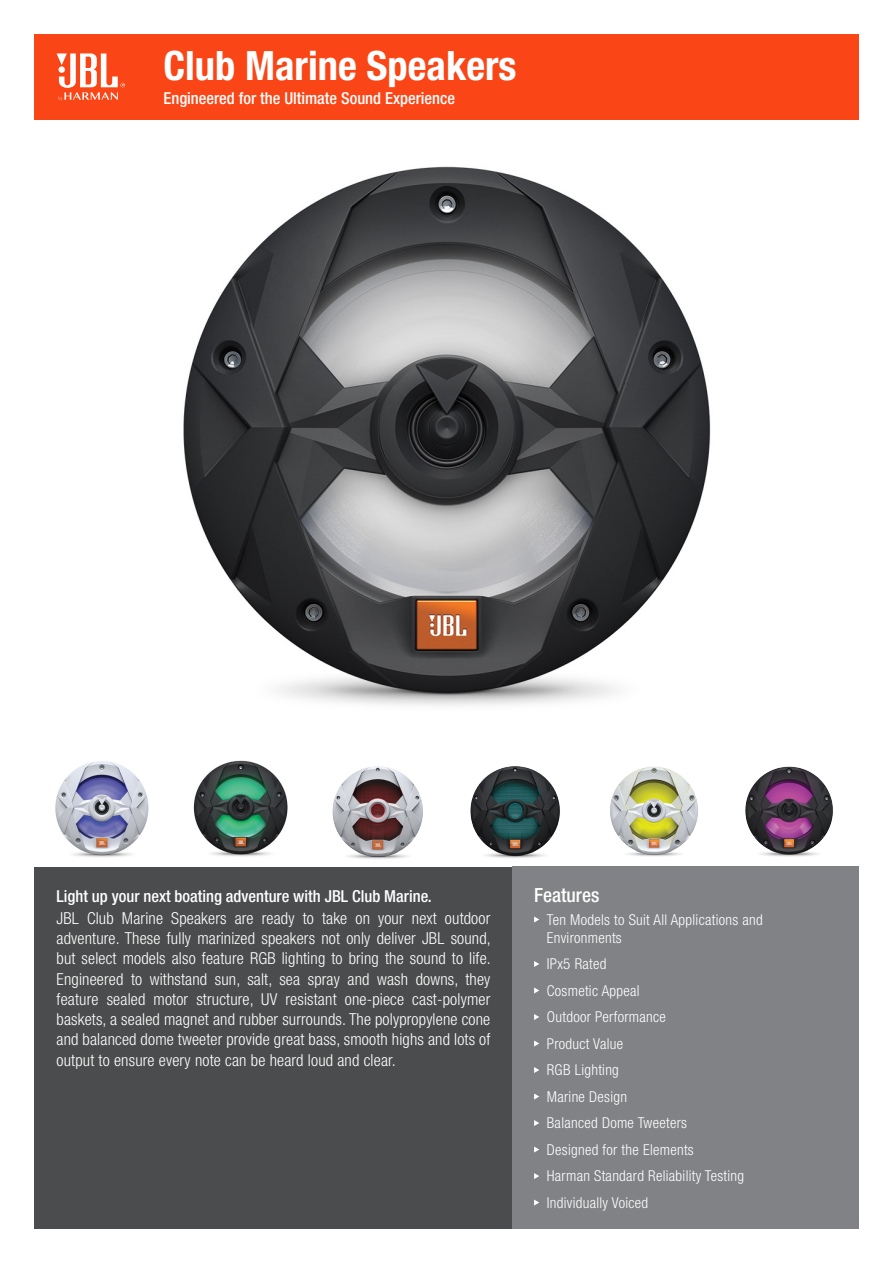
<style>
.page{position:relative;width:893px;height:1263px;background:#fff}
.page>*{position:absolute;margin:0;border:0;box-sizing:border-box;transform-origin:0 0}
.t1{font:700 condensed 40.5px "Helvetica Neue LT Pro";color:#fff}
.t2{font:500 condensed 19.5px "Helvetica Neue LT Pro";color:#fff}
.t3{font:300 condensed 16.5px/20.2px "Helvetica Neue LT Pro";letter-spacing:.01em;color:#fff;text-align:justify}
.t4{font:500 condensed 16.5px "Helvetica Neue LT Pro";color:#fff}
.t5{font:300 condensed 15px/18px "Helvetica Neue LT Pro";letter-spacing:.02em;color:#fff}
</style>
<div class="page">
<div style="left:34px;top:34px;width:825px;height:85px;background:#fa4616"></div>
<div style="left:34px;top:867px;width:479px;height:362px;background:#4b4c4d"></div>
<div style="left:513px;top:866px;width:346px;height:363px;background:#808285"></div>
<svg style="left:534px;top:916px;width:5px;height:6px"></svg>
<svg style="left:534px;top:961px;width:5px;height:6px"></svg>
<svg style="left:534px;top:987px;width:5px;height:6px"></svg>
<svg style="left:534px;top:1014px;width:5px;height:6px"></svg>
<svg style="left:534px;top:1040px;width:5px;height:6px"></svg>
<svg style="left:534px;top:1067px;width:5px;height:6px"></svg>
<svg style="left:534px;top:1093px;width:5px;height:6px"></svg>
<svg style="left:534px;top:1120px;width:5px;height:6px"></svg>
<svg style="left:534px;top:1146px;width:5px;height:6px"></svg>
<svg style="left:534px;top:1173px;width:5px;height:6px"></svg>
<svg style="left:534px;top:1199px;width:5px;height:6px"></svg>
<svg style="left:57px;top:53px;width:68px;height:48px"></svg>
<img style="left:183px;top:166px;width:528px;height:540px">
<img style="left:55px;top:761px;width:94px;height:96px">
<img style="left:193px;top:760px;width:95px;height:97px">
<img style="left:332px;top:766px;width:91px;height:93px">
<img style="left:470px;top:766px;width:90px;height:101px">
<img style="left:610px;top:766px;width:88px;height:90px">
<img style="left:745px;top:766px;width:88px;height:91px">
<p class="t1" style="left:163px;top:41px;width:355px">Club Marine Speakers</p>
<p class="t4" style="left:163px;top:88px;width:293px">Engineered for the Ultimate Sound Experience</p>
<p class="t4" style="left:57px;top:886px;width:377px">Light up your next boating adventure with JBL Club Marine.</p>
<p class="t3" style="left:57px;top:908px;width:436px">JBL Club Marine Speakers are ready to take on your next outdoor adventure. These fully marinized speakers not only deliver JBL sound, but select models also feature RGB lighting to bring the sound to life.<br>Engineered to withstand sun, salt, sea spray and wash downs, they feature sealed motor structure, UV resistant one-piece cast-polymer baskets, a sealed magnet and rubber surrounds. The polypropylene cone and balanced dome tweeter provide great bass, smooth highs and lots of output to ensure every note can be heard loud and clear.</p>
<p class="t2" style="left:534px;top:883px;width:67px">Features</p>
<p class="t5" style="left:547px;top:910px;width:217px">Ten Models to Suit All Applications and<br>Environments</p>
<p class="t5" style="left:547px;top:955px;width:61px">IPx5 Rated</p>
<p class="t5" style="left:547px;top:981px;width:94px">Cosmetic Appeal</p>
<p class="t5" style="left:547px;top:1008px;width:121px">Outdoor Performance</p>
<p class="t5" style="left:547px;top:1034px;width:78px">Product Value</p>
<p class="t5" style="left:547px;top:1061px;width:74px">RGB Lighting</p>
<p class="t5" style="left:547px;top:1087px;width:82px">Marine Design</p>
<p class="t5" style="left:547px;top:1114px;width:142px">Balanced Dome Tweeters</p>
<p class="t5" style="left:547px;top:1140px;width:148px">Designed for the Elements</p>
<p class="t5" style="left:547px;top:1167px;width:199px">Harman Standard Reliability Testing</p>
<p class="t5" style="left:547px;top:1193px;width:103px">Individually Voiced</p>
</div>
